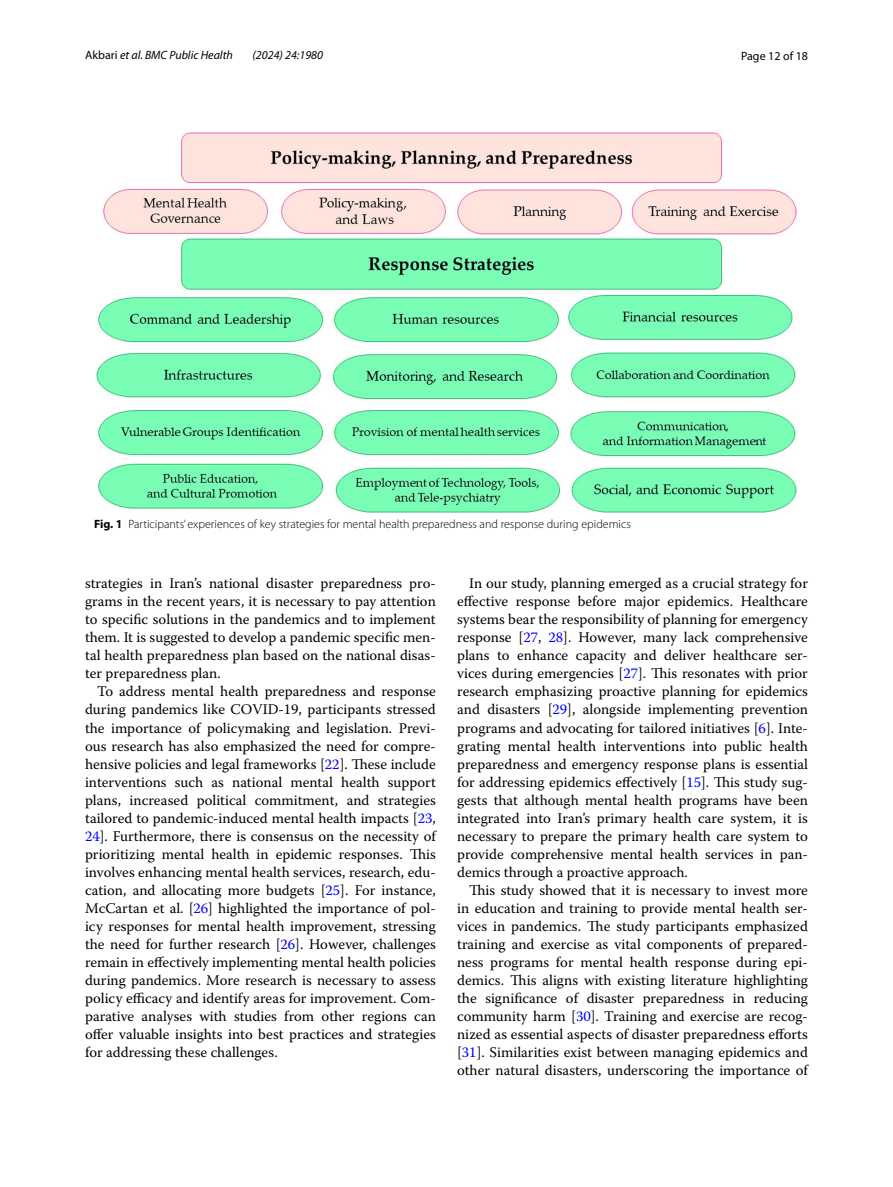
<style>
.page{position:relative;width:893px;height:1187px;background:#fff}
.page>*{position:absolute;margin:0;border:0;box-sizing:border-box;transform-origin:0 0}
.t1{font:14.7px/18px "Warnock Pro";color:#000;text-align:justify}
.t2{font:300 12px "Myriad Pro";color:#000}
.t3{font:italic 12px "Myriad Pro";color:#000}
.t4{font:12px "Myriad Pro";color:#000}
.s1{font-style:normal}
.s2{font-weight:700}
.s3{color:#00f}
</style>
<div class="page">
<img style="left:96px;top:133px;width:701px;height:379px">
<p class="t3" style="left:85px;top:48px;width:149px"><span class="s1">Akbari</span> et al. BMC Public Health</p>
<p class="t3" style="left:253px;top:48px;width:72px">(2024) 24:1980</p>
<p class="t4" style="left:741px;top:48px;width:68px">Page 12 of 18</p>
<p class="t2" style="left:94px;top:517px;width:538px"><span class="s2">Fig. 1</span> Participants’ experiences of key strategies for mental health preparedness and response during epidemics</p>
<p class="t1" style="left:85px;top:574px;width:352px">strategies in Iran’s national disaster preparedness pro&shy;grams in the recent years, it is necessary to pay attention to specific solutions in the pandemics and to implement them. It is suggested to develop a pandemic specific men&shy;tal health preparedness plan based on the national disas&shy;ter preparedness plan.</p>
<p class="t1" style="left:85px;top:682px;width:352px;text-indent:12px">To address mental health preparedness and response during pandemics like COVID-19, participants stressed the importance of policymaking and legislation. Previ&shy;ous research has also emphasized the need for compre&shy;hensive policies and legal frameworks [<span class="s3">22</span>]. These include interventions such as national mental health support plans, increased political commitment, and strategies tailored to pandemic-induced mental health impacts [<span class="s3">23</span>, <span class="s3">24</span>]. Furthermore, there is consensus on the necessity of prioritizing mental health in epidemic responses. This involves enhancing mental health services, research, edu&shy;cation, and allocating more budgets [<span class="s3">25</span>]. For instance, McCartan et al. [<span class="s3">26</span>] highlighted the importance of pol&shy;icy responses for mental health improvement, stressing the need for further research [<span class="s3">26</span>]. However, challenges remain in effectively implementing mental health policies during pandemics. More research is necessary to assess policy efficacy and identify areas for improvement. Com&shy;parative analyses with studies from other regions can offer valuable insights into best practices and strategies for addressing these challenges.</p>
<p class="t1" style="left:457px;top:574px;width:352px;text-indent:12px">In our study, planning emerged as a crucial strategy for effective response before major epidemics. Healthcare systems bear the responsibility of planning for emergency response [<span class="s3">27</span>, <span class="s3">28</span>]. However, many lack comprehensive plans to enhance capacity and deliver healthcare ser&shy;vices during emergencies [<span class="s3">27</span>]. This resonates with prior research emphasizing proactive planning for epidemics and disasters [<span class="s3">29</span>], alongside implementing prevention programs and advocating for tailored initiatives [<span class="s3">6</span>]. Inte&shy;grating mental health interventions into public health preparedness and emergency response plans is essential for addressing epidemics effectively [<span class="s3">15</span>]. This study sug&shy;gests that although mental health programs have been integrated into Iran’s primary health care system, it is necessary to prepare the primary health care system to provide comprehensive mental health services in pan&shy;demics through a proactive approach.</p>
<p class="t1" style="left:457px;top:880px;width:352px;text-indent:12px">This study showed that it is necessary to invest more in education and training to provide mental health ser&shy;vices in pandemics. The study participants emphasized training and exercise as vital components of prepared&shy;ness programs for mental health response during epi&shy;demics. This aligns with existing literature highlighting the significance of disaster preparedness in reducing community harm [<span class="s3">30</span>]. Training and exercise are recog&shy;nized as essential aspects of disaster preparedness efforts [<span class="s3">31</span>]. Similarities exist between managing epidemics and other natural disasters, underscoring the importance of</p>
</div>
